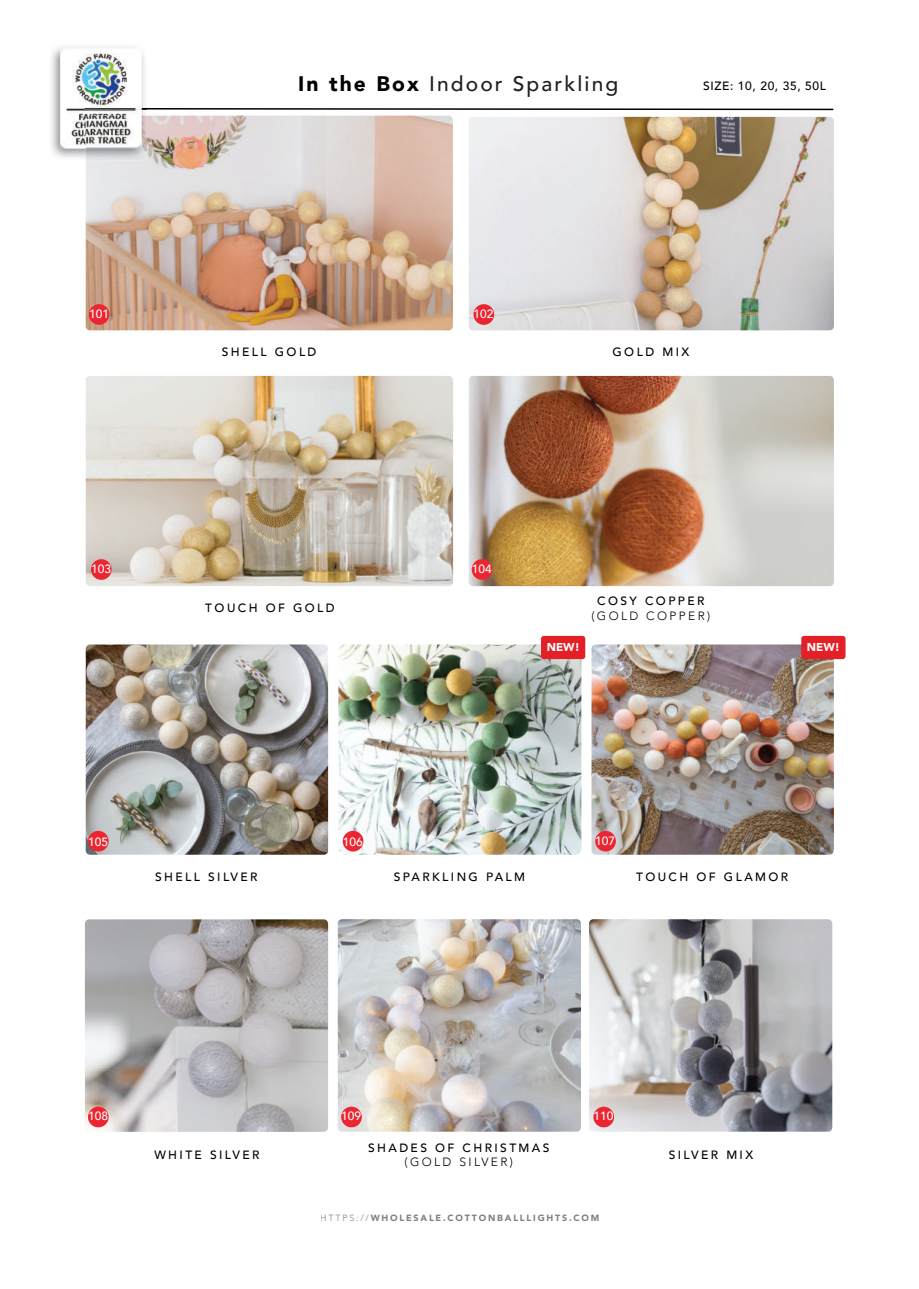
<style>
.page{position:relative;width:919px;height:1289px;background:#fff}
.page>*{position:absolute;margin:0;border:0;box-sizing:border-box;transform-origin:0 0}
.t1{font:500 21px "Avenir";letter-spacing:.1em;color:#231f20}
.t2{font:500 12px "Avenir";letter-spacing:.2em;color:#000}
.t3{font:500 12px "Avenir";color:#fff}
.t4{font:300 12px "Avenir";letter-spacing:.2em;color:#000}
.t5{font:500 12px "Avenir";letter-spacing:.05em;color:#000}
.t6{font:900 11.4px "Avenir";color:#fff}
.t7{font:900 9px "Avenir";letter-spacing:.2em;color:#7d7f82}
.s1{font-weight:900;color:#000}
.s2{font-weight:300}
</style>
<div class="page">
<img style="left:86px;top:644px;width:242px;height:210px">
<img style="left:591px;top:644px;width:242px;height:210px">
<img style="left:85px;top:919px;width:243px;height:212px">
<img style="left:469px;top:376px;width:364px;height:210px">
<img style="left:86px;top:116px;width:367px;height:214px">
<img style="left:589px;top:919px;width:243px;height:212px">
<img style="left:338px;top:919px;width:243px;height:212px">
<img style="left:86px;top:376px;width:367px;height:210px">
<img style="left:468px;top:117px;width:365px;height:213px">
<img style="left:51px;top:46px;width:96px;height:113px">
<svg style="left:141px;top:108px;width:692px;height:2px"></svg>
<img style="left:86px;top:116px;width:61px;height:44px">
<img style="left:60px;top:47px;width:81px;height:102px">
<img style="left:85px;top:108px;width:56px;height:1px">
<img style="left:86px;top:116px;width:55px;height:33px">
<img style="left:338px;top:644px;width:243px;height:210px">
<div style="left:801px;top:636px;width:44px;height:23px;background:#e41f25;border-radius:3px"></div>
<div style="left:541px;top:636px;width:44px;height:23px;background:#e41f25;border-radius:3px"></div>
<div style="left:89px;top:304px;width:20px;height:21px;background:#ec2630;border-radius:50%"></div>
<div style="left:473px;top:304px;width:21px;height:21px;background:#ec2630;border-radius:50%"></div>
<div style="left:91px;top:559px;width:21px;height:21px;background:#ec2630;border-radius:50%"></div>
<div style="left:471px;top:559px;width:21px;height:21px;background:#ec2630;border-radius:50%"></div>
<div style="left:88px;top:830px;width:21px;height:21px;background:#ec2630;border-radius:50%"></div>
<div style="left:343px;top:830px;width:20px;height:21px;background:#ec2630;border-radius:50%"></div>
<div style="left:595px;top:830px;width:21px;height:21px;background:#ec2630;border-radius:50%"></div>
<div style="left:88px;top:1106px;width:21px;height:21px;background:#ec2630;border-radius:50%"></div>
<div style="left:341px;top:1106px;width:21px;height:21px;background:#ec2630;border-radius:50%"></div>
<div style="left:593px;top:1106px;width:21px;height:21px;background:#ec2630;border-radius:50%"></div>
<h1 class="t1" style="left:298px;top:75px;width:321px"><span class="s1">In the Box</span> Indoor Sparkling</h1>
<p class="t5" style="left:703px;top:80px;width:124px">SIZE: 10, 20, 35, 50L</p>
<p class="t3" style="left:89px;top:309px;width:22px">101</p>
<p class="t3" style="left:473px;top:309px;width:22px">102</p>
<p class="t2" style="left:222px;top:347px;width:96px">SHELL GOLD</p>
<p class="t3" style="left:91px;top:564px;width:22px">103</p>
<p class="t3" style="left:471px;top:564px;width:22px">104</p>
<p class="t2" style="left:612px;top:347px;width:78px">GOLD MIX</p>
<p class="t2" style="left:205px;top:603px;width:131px">TOUCH OF GOLD</p>
<p class="t2" style="left:597px;top:596px;width:109px">COSY COPPER</p>
<p class="t4" style="left:591px;top:610px;width:120px">(GOLD COPPER)</p>
<p class="t6" style="left:546px;top:642px;width:35px">NEW!</p>
<p class="t6" style="left:806px;top:642px;width:35px">NEW!</p>
<p class="t3" style="left:88px;top:837px;width:22px">105</p>
<p class="t3" style="left:343px;top:836px;width:22px">106</p>
<p class="t3" style="left:595px;top:835px;width:22px">107</p>
<p class="t2" style="left:155px;top:872px;width:104px">SHELL SILVER</p>
<p class="t2" style="left:636px;top:872px;width:154px">TOUCH OF GLAMOR</p>
<p class="t2" style="left:394px;top:872px;width:133px">SPARKLING PALM</p>
<p class="t3" style="left:88px;top:1111px;width:22px">108</p>
<p class="t3" style="left:341px;top:1111px;width:22px">109</p>
<p class="t3" style="left:593px;top:1111px;width:22px">110</p>
<p class="t2" style="left:154px;top:1149px;width:107px">WHITE SILVER</p>
<p class="t2" style="left:368px;top:1142px;width:183px">SHADES OF CHRISTMAS</p>
<p class="t4" style="left:404px;top:1157px;width:110px">(GOLD SILVER)</p>
<p class="t7" style="left:320px;top:1213px;width:280px"><span class="s2">HTTPS://</span>WHOLESALE.COTTONBALLLIGHTS.COM</p>
<p class="t2" style="left:668px;top:1149px;width:86px">SILVER MIX</p>
</div>
